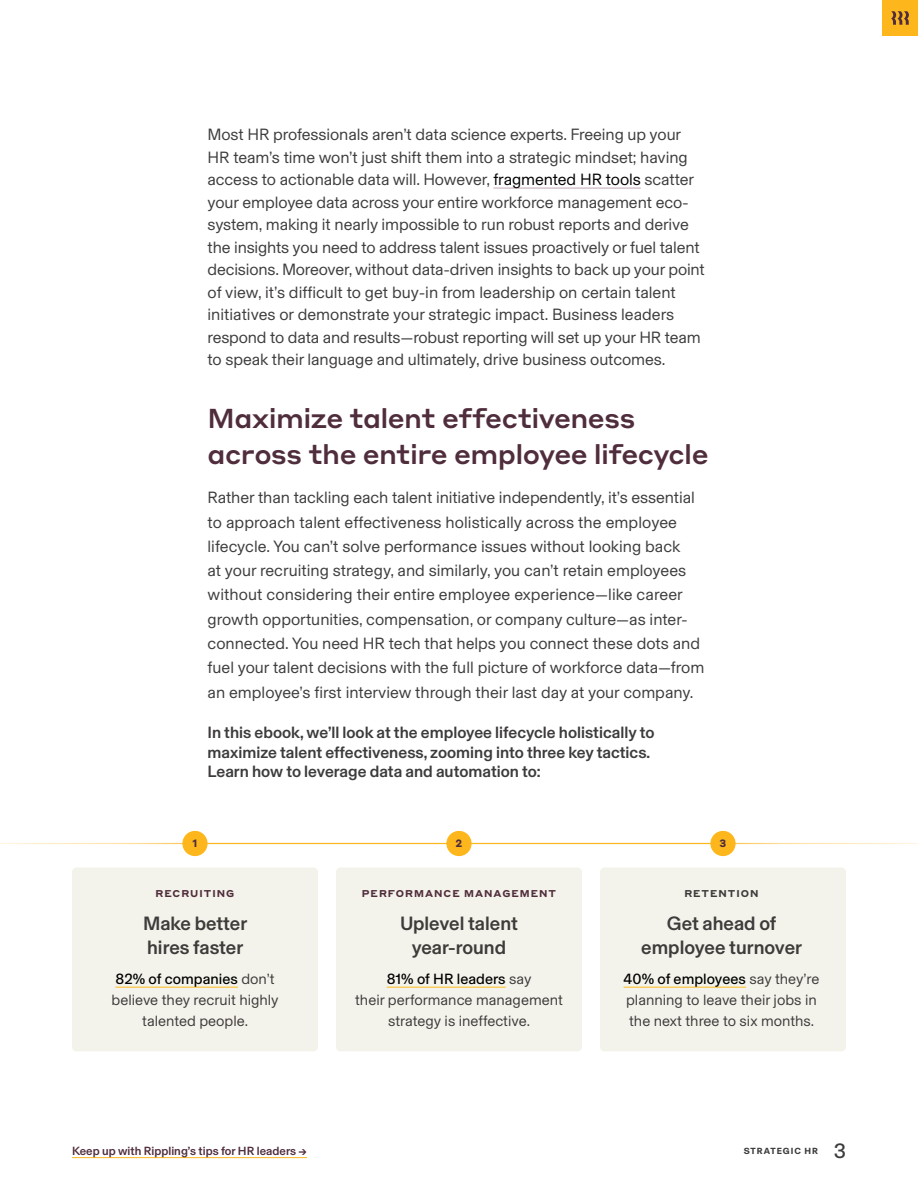
<style>
.page{position:relative;width:918px;height:1188px;background:#fff}
.page>*{position:absolute;margin:0;border:0;box-sizing:border-box;transform-origin:0 0}
.t1{font:500 27px/36px "Styrene A";letter-spacing:-.02em;color:#502d3c}
.t2{font:21px "Basel Grotesk";color:#3e3b3b}
.t3{font:500 19.5px/24px "Basel Grotesk";color:#3e3b3b;text-align:center}
.P2{font:16.5px/22.5px "Basel Grotesk";letter-spacing:-.005em;color:#3e3b3b}
.t4{font:500 16.5px/19.5px "Basel Grotesk";color:#3e3b3b}
.P2-2{font:15px/21px "Basel Grotesk";color:#3e3b3b;text-align:center}
.t5{font:500 12px "Basel Grotesk";letter-spacing:.005em;color:#502d3c}
.t6{font:700 10.5px "Styrene A";color:#502d3c}
.Subhead{font:700 9.75px "Styrene A";letter-spacing:.1em;color:#502d3c}
.Subhead-2{font:700 9.75px "Styrene A";letter-spacing:.1em;color:#3e3b3b}
.t7{font:700 9px "Basel Grotesk";letter-spacing:.11em;color:#3e3b3b}
.s1{color:#000}
</style>
<div class="page">
<div style="left:336px;top:868px;width:246px;height:183px;background:#f4f3eb;border-radius:4px"></div>
<div style="left:72px;top:868px;width:246px;height:183px;background:#f4f3eb;border-radius:4px"></div>
<div style="left:600px;top:868px;width:246px;height:183px;background:#f4f3eb;border-radius:4px"></div>
<hr style="left:195px;top:843px;width:528px;height:1px;background:#fdb71c">
<div style="left:882px;top:0;width:36px;height:36px;background:#fdb71c"></div>
<svg style="left:891px;top:11px;width:18px;height:14px"></svg>
<hr style="left:72px;top:1157px;width:235px;height:1px;background:#fdb71c">
<hr style="left:115px;top:987px;width:123px;height:1px;background:#fdb71c">
<hr style="left:387px;top:987px;width:119px;height:1px;background:#fdb71c">
<hr style="left:624px;top:987px;width:122px;height:1px;background:#fdb71c">
<hr style="left:493px;top:188px;width:148px;height:1px;background:#c4a7b6">
<div style="left:183px;top:831px;width:24px;height:24px;background:#fdb71c;border-radius:50%"></div>
<div style="left:182px;top:831px;width:26px;height:25px;border:1px solid #fdb71c;border-radius:50%"></div>
<div style="left:447px;top:831px;width:24px;height:24px;background:#fdb71c;border-radius:50%"></div>
<div style="left:446px;top:831px;width:26px;height:25px;border:1px solid #fdb71c;border-radius:50%"></div>
<div style="left:711px;top:831px;width:24px;height:24px;background:#fdb71c;border-radius:50%"></div>
<div style="left:710px;top:831px;width:26px;height:25px;border:1px solid #fdb71c;border-radius:50%"></div>
<p class="P2" style="left:208px;top:122px;width:499px">Most HR professionals aren’t data science experts. Freeing up your HR team’s time won’t just shift them into a strategic mindset; having access to actionable data will. However, <span class="s1">fragmented HR tools</span> scatter your employee data across your entire workforce management eco&shy;system, making it nearly impossible to run robust reports and derive the insights you need to address talent issues proactively or fuel talent decisions. Moreover, without data-driven insights to back up your point of view, it’s difficult to get buy-in from leadership on certain talent initiatives or demonstrate your strategic impact. Business leaders respond to data and results—robust reporting will set up your HR team to speak their language and ultimately, drive business outcomes.</p>
<h2 class="t1" style="left:208px;top:398px;width:503px">Maximize talent effectiveness across the entire employee lifecycle</h2>
<p class="P2" style="left:208px;top:485px;width:498px;line-height:24.3px">Rather than tackling each talent initiative independently, it’s essential to approach talent effectiveness holistically across the employee lifecycle. You can’t solve performance issues without looking back<br>at your recruiting strategy, and similarly, you can’t retain employees without considering their entire employee experience—like career growth opportunities, compensation, or company culture—as inter&shy;connected. You need HR tech that helps you connect these dots and fuel your talent decisions with the full picture of workforce data—from an employee’s first interview through their last day at your company.</p>
<h4 class="t4" style="left:208px;top:722px;width:448px">In this ebook, we’ll look at the employee lifecycle holistically to maximize talent effectiveness, zooming into three key tactics.<br>Learn how to leverage data and automation to:</h4>
<p class="t6" style="left:192px;top:834px;width:6px">1</p>
<p class="t6" style="left:455px;top:834px;width:8px">2</p>
<p class="t6" style="left:719px;top:834px;width:8px">3</p>
<p class="Subhead" style="left:156px;top:885px;width:80px">RECRUITING</p>
<h3 class="t3" style="left:143px;top:911px;width:106px;text-align:left">Make better hires faster</h3>
<p class="P2-2" style="left:112px;top:968px;width:169px"><span class="s1">82% of companies</span> don’t believe they recruit highly talented people.</p>
<p class="Subhead" style="left:362px;top:885px;width:196px">PERFORMANCE MANAGEMENT</p>
<h3 class="t3" style="left:400px;top:911px;width:119px">Uplevel talent year-round</h3>
<p class="P2-2" style="left:355px;top:968px;width:209px"><span class="s1">81% of HR leaders</span> say<br>their performance management strategy is ineffective.</p>
<p class="Subhead-2" style="left:684px;top:885px;width:76px">RETENTION</p>
<h3 class="t3" style="left:641px;top:911px;width:162px">Get ahead of employee turnover</h3>
<p class="P2-2" style="left:624px;top:968px;width:197px;text-align:left"><span class="s1">40% of employees</span> say they’re planning to leave their jobs in the next three to six months.</p>
<p class="t5" style="left:72px;top:1142px;width:237px">Keep up with Rippling’s tips for HR leaders →</p>
<p class="t7" style="left:744px;top:1145px;width:76px">STRATEGIC HR</p>
<p class="t2" style="left:834px;top:1137px;width:14px">3</p>
</div>
